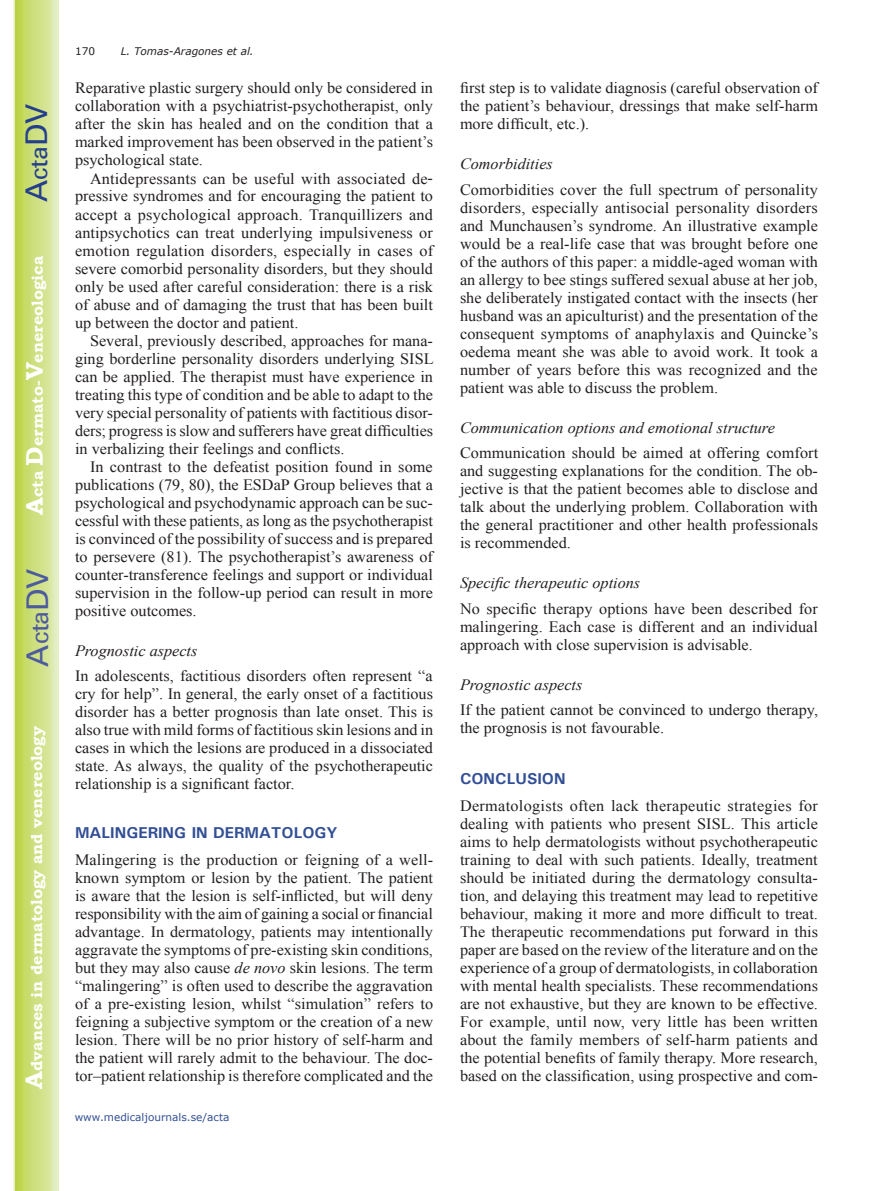
<style>
.page{position:relative;width:893px;height:1191px;background:#fff}
.page>*{position:absolute;margin:0;border:0;box-sizing:border-box;transform-origin:0 0}
.t1{font:30px "Univers";color:#4d5a9e}
.t2{font:30px "Univers";color:#253f8e}
.t3{font:15.75px/18px "Times New Roman";color:#231f20;text-align:justify}
.t4{font:italic 15.75px "Times New Roman";color:#231f20}
.t5{font:700 15.75px "Bookman Old Style";color:#fff}
.t6{font:700 15.75px "Univers";color:#324f95}
.t7{font:10.5px "Verdana";color:#324f95}
.t8{font:italic 10.5px "Verdana";color:#231f20}
.t9{font:10.5px "Verdana";color:#231f20}
.s1{font-size:24px}
.s2{font-style:italic}
</style>
<div class="page">
<svg style="left:14px;top:0;width:45px;height:1191px;background:#cfe084"></svg>
<h1 class="t2" style="left:19px;top:202px;width:100px;rotate:-90deg">A<span class="s1">cta</span>DV</h1>
<p class="t5" style="left:28px;top:515px;width:260px;rotate:-90deg"><span class="s1">A</span>cta <span class="s1">D</span>ermato-<span class="s1">V</span>enereologica</p>
<h1 class="t1" style="left:20px;top:666px;width:100px;rotate:-90deg">A<span class="s1">cta</span>DV</h1>
<p class="t5" style="left:27px;top:1088px;width:364px;rotate:-90deg"><span class="s1">A</span>dvances in dermatology and venereology</p>
<p class="t8" style="left:121px;top:44px;width:135px">L. Tomas-Aragones et al.</p>
<p class="t3" style="left:75px;top:79px;width:360px">Reparative plastic surgery should only be considered in collaboration with a psychiatrist-psychotherapist, only after the skin has healed and on the condition that a marked improvement has been observed in the patient’s psychological state.</p>
<p class="t3" style="left:75px;top:169px;width:360px;text-indent:15px">Antidepressants can be useful with associated de&shy;pressive syndromes and for encouraging the patient to accept a psychological approach. Tranquillizers and antipsychotics can treat underlying impulsiveness or emotion regulation disorders, especially in cases of severe comorbid personality disorders, but they should only be used after careful consideration: there is a risk of abuse and of damaging the trust that has been built up between the doctor and patient.</p>
<p class="t3" style="left:75px;top:331px;width:360px;text-indent:15px">Several, previously described, approaches for mana&shy;ging borderline personality disorders underlying SISL can be applied. The therapist must have experience in treating this type of condition and be able to adapt to the very special personality of patients with factitious disor&shy;ders; progress is slow and sufferers have great difficulties in verbalizing their feelings and conflicts.</p>
<p class="t3" style="left:75px;top:457px;width:359px;text-indent:15px">In contrast to the defeatist position found in some publications (79, 80), the ESDaP Group believes that a psychological and psychodynamic approach can be suc&shy;cessful with these patients, as long as the psychotherapist is convinced of the possibility of success and is prepared to persevere (81). The psychotherapist’s awareness of counter-transference feelings and support or individual supervision in the follow-up period can result in more positive outcomes.</p>
<p class="t4" style="left:75px;top:639px;width:124px">Prognostic aspects</p>
<p class="t3" style="left:75px;top:666px;width:360px">In adolescents, factitious disorders often represent “a cry for help”. In general, the early onset of a factitious disorder has a better prognosis than late onset. This is also true with mild forms of factitious skin lesions and in cases in which the lesions are produced in a dissociated state. As always, the quality of the psychotherapeutic relationship is a significant factor.</p>
<p class="t6" style="left:75px;top:822px;width:264px">MALINGERING IN DERMATOLOGY</p>
<p class="t3" style="left:75px;top:850px;width:360px">Malingering is the production or feigning of a well&shy;known symptom or lesion by the patient. The patient is aware that the lesion is self-inflicted, but will deny responsibility with the aim of gaining a social or financial advantage. In dermatology, patients may intentionally aggravate the symptoms of pre-existing skin conditions, but they may also cause <span class="s2">de novo</span> skin lesions. The term “malingering” is often used to describe the aggravation of a pre-existing lesion, whilst “simulation” refers to feigning a subjective symptom or the creation of a new lesion. There will be no prior history of self-harm and the patient will rarely admit to the behaviour. The doc&shy;tor–patient relationship is therefore complicated and the</p>
<p class="t9" style="left:75px;top:44px;width:22px">170</p>
<p class="t7" style="left:75px;top:1109px;width:156px">www.medicaljournals.se/acta</p>
<p class="t3" style="left:460px;top:79px;width:359px">first step is to validate diagnosis (careful observation of the patient’s behaviour, dressings that make self-harm more difficult, etc.).</p>
<p class="t4" style="left:460px;top:153px;width:94px">Comorbidities</p>
<p class="t3" style="left:460px;top:180px;width:360px">Comorbidities cover the full spectrum of personality disorders, especially antisocial personality disorders and Munchausen’s syndrome. An illustrative example would be a real-life case that was brought before one of the authors of this paper: a middle-aged woman with an allergy to bee stings suffered sexual abuse at her job, she deliberately instigated contact with the insects (her husband was an apiculturist) and the presentation of the consequent symptoms of anaphylaxis and Quincke’s oedema meant she was able to avoid work. It took a number of years before this was recognized and the patient was able to discuss the problem.</p>
<p class="t4" style="left:460px;top:417px;width:316px">Communication options and emotional structure</p>
<p class="t3" style="left:460px;top:444px;width:360px">Communication should be aimed at offering comfort and suggesting explanations for the condition. The ob&shy;jective is that the patient becomes able to disclose and talk about the underlying problem. Collaboration with the general practitioner and other health professionals is recommended.</p>
<p class="t4" style="left:460px;top:572px;width:182px">Specific therapeutic options</p>
<p class="t3" style="left:460px;top:599px;width:359px">No specific therapy options have been described for malingering. Each case is different and an individual approach with close supervision is advisable.</p>
<p class="t4" style="left:460px;top:673px;width:124px">Prognostic aspects</p>
<p class="t3" style="left:460px;top:701px;width:360px">If the patient cannot be convinced to undergo therapy, the prognosis is not favourable.</p>
<p class="t6" style="left:460px;top:768px;width:107px">CONCLUSION</p>
<p class="t3" style="left:460px;top:796px;width:360px">Dermatologists often lack therapeutic strategies for dealing with patients who present SISL. This article aims to help dermatologists without psychotherapeutic training to deal with such patients. Ideally, treatment should be initiated during the dermatology consulta&shy;tion, and delaying this treatment may lead to repetitive behaviour, making it more and more difficult to treat.<br>The therapeutic recommendations put forward in this paper are based on the review of the literature and on the experience of a group of dermatologists, in collaboration with mental health specialists. These recommendations are not exhaustive, but they are known to be effective.<br>For example, until now, very little has been written about the family members of self-harm patients and the potential benefits of family therapy. More research, based on the classification, using prospective and com-</p>
</div>
